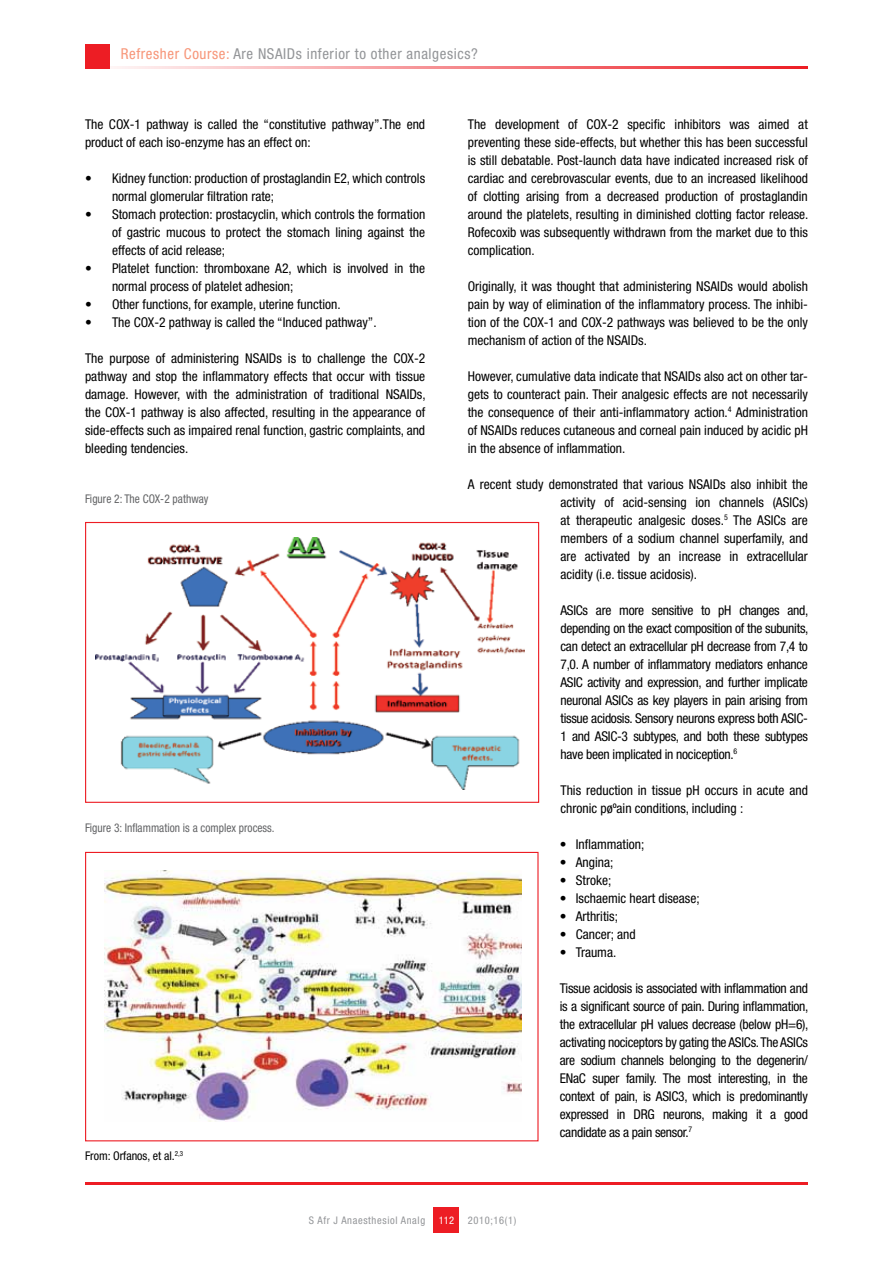
<style>
.page{position:relative;width:893px;height:1263px;background:#fff}
.page>*{position:absolute;margin:0;border:0;box-sizing:border-box;transform-origin:0 0}
.t1{font:condensed 15px "Helvetica Neue LT Std";letter-spacing:.04em;color:#939598}
.t2{font:condensed 13.5px/18px "Helvetica Neue LT Std";color:#000;text-align:justify}
.t3{font:condensed 12px "Helvetica Neue LT Std";color:#636466;scale:.95 1}
.t4{font:condensed 12px "Helvetica Neue LT Std";color:#000}
.t5{font:condensed 10.5px "Helvetica Neue LT Std";letter-spacing:.06em;color:#939598}
.t6{font:condensed 10.5px "Helvetica Neue LT Std";color:#fff}
.s1{color:#f79679}
</style>
<div class="page">
<div style="left:434px;top:1208px;width:25px;height:25px;background:#ed1d24"></div>
<hr style="left:85px;top:1182px;width:723px;height:2px;background:#ed1d24">
<hr style="left:85px;top:66px;width:723px;height:2px;background:#ed1d24">
<div style="left:85px;top:44px;width:24px;height:24px;background:#ed1d24"></div>
<div style="left:85px;top:522px;width:454px;height:281px;border:1px solid #ed1d24"></div>
<div style="left:85px;top:852px;width:454px;height:289px;border:1px solid #ed1d24"></div>
<img style="left:96px;top:538px;width:429px;height:251px">
<img style="left:105px;top:870px;width:417px;height:252px">
<p class="t1" style="left:121px;top:45px;width:359px"><span class="s1">Refresher Course:</span> Are NSAIDs inferior to other analgesics?</p>
<p class="t2" style="left:85px;top:115px;width:342px">The COX-1 pathway is called the “constitutive pathway”.The end product of each iso-enzyme has an effect on:</p>
<p class="t2" style="left:112px;top:169px;width:315px;text-indent:-27px">• Kidney function: production of prostaglandin E2, which controls normal glomerular filtration rate;</p>
<p class="t2" style="left:112px;top:205px;width:315px;text-indent:-27px">• Stomach protection: prostacyclin, which controls the formation of gastric mucous to protect the stomach lining against the effects of acid release;</p>
<p class="t2" style="left:112px;top:259px;width:315px;text-indent:-27px">• Platelet function: thromboxane A2, which is involved in the normal process of platelet adhesion;</p>
<p class="t2" style="left:85px;top:295px;width:257px">• Other functions, for example, uterine function.</p>
<p class="t2" style="left:85px;top:313px;width:293px">• The COX-2 pathway is called the “Induced pathway”.</p>
<p class="t2" style="left:85px;top:349px;width:342px">The purpose of administering NSAIDs is to challenge the COX-2 pathway and stop the inflammatory effects that occur with tissue damage. However, with the administration of traditional NSAIDs, the COX-1 pathway is also affected, resulting in the appearance of side-effects such as impaired renal function, gastric complaints, and bleeding tendencies.</p>
<p class="t3" style="left:85px;top:492px;width:131px">Figure 2: The COX-2 pathway</p>
<p class="t3" style="left:85px;top:820px;width:201px">Figure 3: Inflammation is a complex process.</p>
<p class="t4" style="left:85px;top:1148px;width:100px">From: Orfanos, et al.<sup>2,3</sup></p>
<p class="t2" style="left:468px;top:115px;width:342px">The development of COX-2 specific inhibitors was aimed at preventing these side-effects, but whether this has been successful is still debatable. Post-launch data have indicated increased risk of cardiac and cerebrovascular events, due to an increased likelihood of clotting arising from a decreased production of prostaglandin around the platelets, resulting in diminished clotting factor release.<br>Rofecoxib was subsequently withdrawn from the market due to this complication.</p>
<p class="t2" style="left:468px;top:277px;width:342px">Originally, it was thought that administering NSAIDs would abolish pain by way of elimination of the inflammatory process. The inhibi&shy;tion of the COX-1 and COX-2 pathways was believed to be the only mechanism of action of the NSAIDs.</p>
<p class="t2" style="left:468px;top:367px;width:342px">However, cumulative data indicate that NSAIDs also act on other tar&shy;gets to counteract pain. Their analgesic effects are not necessarily the consequence of their anti-inflammatory action.<sup>4</sup> Administration of NSAIDs reduces cutaneous and corneal pain induced by acidic pH in the absence of inflammation.</p>
<p class="t2" style="left:560px;top:475px;width:249px;text-indent:-93px">A recent study demonstrated that various NSAIDs also inhibit the activity of acid-sensing ion channels (ASICs) at therapeutic analgesic doses.<sup>5</sup> The ASICs are members of a sodium channel superfamily, and are activated by an increase in extracellular acidity (i.e. tissue acidosis).</p>
<p class="t2" style="left:560px;top:601px;width:249px">ASICs are more sensitive to pH changes and, depending on the exact composition of the subunits, can detect an extracellular pH decrease from 7,4 to 7,0. A number of inflammatory mediators enhance ASIC activity and expression, and further implicate neuronal ASICs as key players in pain arising from tissue acidosis. Sensory neurons express both ASIC-1 and ASIC-3 subtypes, and both these subtypes have been implicated in nociception.<sup>6</sup></p>
<p class="t2" style="left:560px;top:781px;width:249px">This reduction in tissue pH occurs in acute and chronic pøºain conditions, including :</p>
<p class="t2" style="left:560px;top:835px;width:86px">• Inflammation;</p>
<p class="t2" style="left:560px;top:853px;width:55px">• Angina;</p>
<p class="t2" style="left:560px;top:871px;width:53px">• Stroke;</p>
<p class="t2" style="left:560px;top:889px;width:141px">• Ischaemic heart disease;</p>
<p class="t2" style="left:560px;top:907px;width:60px">• Arthritis;</p>
<p class="t2" style="left:560px;top:925px;width:77px">• Cancer; and</p>
<p class="t2" style="left:560px;top:943px;width:58px">• Trauma.</p>
<p class="t2" style="left:560px;top:979px;width:250px">Tissue acidosis is associated with inflammation and is a significant source of pain. During inflammation, the extracellular pH values decrease (below pH=6), activating nociceptors by gating the ASICs. The ASICs are sodium channels belonging to the degenerin/ ENaC super family. The most interesting, in the context of pain, is ASIC3, which is predominantly expressed in DRG neurons, making it a good candidate as a pain sensor.<sup>7</sup></p>
<p class="t5" style="left:309px;top:1214px;width:118px">S Afr J Anaesthesiol Analg</p>
<p class="t5" style="left:468px;top:1214px;width:50px">2010;16(1)</p>
<p class="t6" style="left:439px;top:1214px;width:17px">112</p>
</div>
